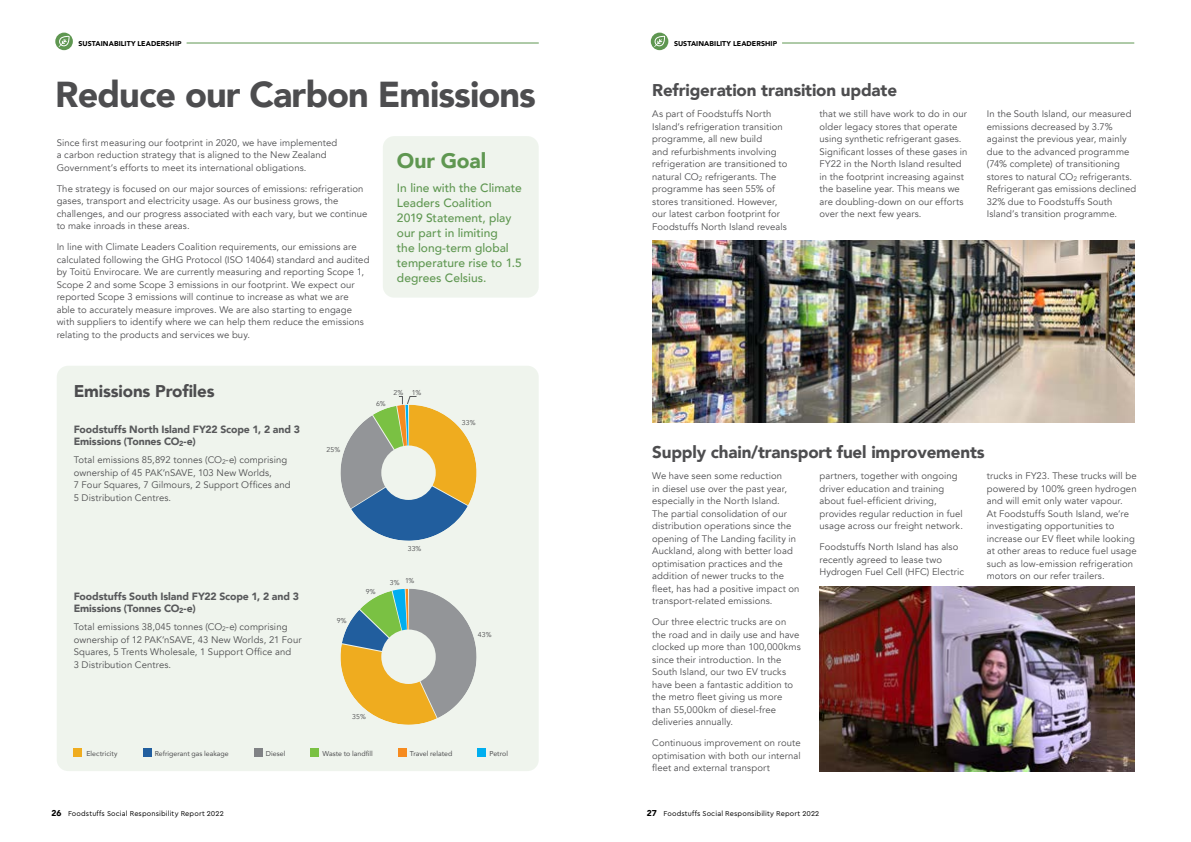
<style>
.page{position:relative;width:1191px;height:842px;background:#fff}
.page>*{position:absolute;margin:0;border:0;box-sizing:border-box;transform-origin:0 0}
.t1{font:900 36px "Avenir";letter-spacing:-.025em;color:#4d4d4f}
.t2{font:900 21px "Avenir";letter-spacing:-.005em;color:#5f9751}
.t3{font:900 17px "Avenir";letter-spacing:-.01em;color:#4d4d4f}
.t4{font:500 12px/15px "Avenir";color:#5f9751}
.t5{font:900 10.5px/12px "Avenir";letter-spacing:-.01em;color:#58595b}
.t6{font:9.5px/12.5px "Avenir";letter-spacing:.01em;color:#4d4d4f}
.t7{font:7.3px "Cera Pro";letter-spacing:.015em;color:#000}
.t8{font:7px "Avenir";color:#4d4d4f}
.t9{font:900 7px "Avenir";letter-spacing:.01em;color:#000}
.t10{font:7px "Avenir";letter-spacing:.015em;color:#4d4d4f}
.s1{font-family:"Avenir";font-weight:900;font-size:8.5px}
</style>
<div class="page">
<hr style="left:187px;top:43px;width:352px;height:1px;background:#5f9751">
<div style="left:55px;top:33px;width:18px;height:17px;background:#5f9751;border-radius:50%"></div>
<svg style="left:59px;top:35px;width:11px;height:12px"></svg>
<hr style="left:782px;top:43px;width:352px;height:1px;background:#5f9751">
<div style="left:651px;top:33px;width:17px;height:17px;background:#5f9751;border-radius:50%"></div>
<svg style="left:654px;top:35px;width:11px;height:12px"></svg>
<div style="left:57px;top:366px;width:482px;height:405px;background:#eff4ed;border-radius:11px"></div>
<div style="left:74px;top:748px;width:8px;height:9px;background:#efac1f"></div>
<div style="left:143px;top:748px;width:8px;height:9px;background:#215e9e"></div>
<div style="left:254px;top:748px;width:8px;height:9px;background:#808285"></div>
<div style="left:310px;top:748px;width:9px;height:9px;background:#7ac143"></div>
<div style="left:398px;top:748px;width:8px;height:9px;background:#f68b1f"></div>
<div style="left:477px;top:748px;width:9px;height:9px;background:#00aeef"></div>
<div style="left:383px;top:136px;width:156px;height:162px;background:#eff4ed;border-radius:11px"></div>
<img style="left:652px;top:241px;width:482px;height:181px">
<img style="left:819px;top:587px;width:315px;height:184px">
<svg style="left:340px;top:396px;width:136px;height:145px"></svg>
<svg style="left:340px;top:589px;width:136px;height:136px"></svg>
<p class="t9" style="left:79px;top:37px;width:105px">SUSTAINABILITY LEADERSHIP</p>
<p class="t9" style="left:674px;top:37px;width:105px">SUSTAINABILITY LEADERSHIP</p>
<h1 class="t1" style="left:55px;top:63px;width:482px">Reduce our Carbon Emissions</h1>
<p class="t6" style="left:57px;top:136px;width:282px">Since first measuring our footprint in 2020, we have implemented a carbon reduction strategy that is aligned to the New Zealand<br>Government’s efforts to meet its international obligations.</p>
<p class="t6" style="left:57px;top:182px;width:312px">The strategy is focused on our major sources of emissions: refrigeration gases, transport and electricity usage. As our business grows, the challenges, and our progress associated with each vary, but we continue to make inroads in these areas.</p>
<p class="t6" style="left:57px;top:241px;width:314px">In line with Climate Leaders Coalition requirements, our emissions are calculated following the GHG Protocol (ISO 14064) standard and audited by Toitū Envirocare. We are currently measuring and reporting Scope 1, Scope 2 and some Scope 3 emissions in our footprint. We expect our reported Scope 3 emissions will continue to increase as what we are able to accurately measure improves. We are also starting to engage with suppliers to identify where we can help them reduce the emissions relating to the products and services we buy.</p>
<h2 class="t2" style="left:397px;top:143px;width:91px">Our Goal</h2>
<p class="t4" style="left:397px;top:180px;width:126px">In line with the Climate<br>Leaders Coalition<br>2019 Statement, play our part in limiting<br>the long-term global temperature rise to 1.5 degrees Celsius.</p>
<h3 class="t3" style="left:74px;top:376px;width:142px">Emissions Profiles</h3>
<p class="t5" style="left:74px;top:423px;width:228px">Foodstuffs North Island FY22 Scope 1, 2 and 3<br>Emissions (Tonnes CO<sub>2</sub>-e)</p>
<p class="t6" style="left:74px;top:454px;width:218px">Total emissions 85,892 tonnes (CO<sub>2</sub>-e) comprising ownership of 45 PAK’nSAVE, 103 New Worlds,<br>7 Four Squares, 7 Gilmours, 2 Support Offices and 5 Distribution Centres.</p>
<p class="t10" style="left:326px;top:445px;width:15px">25%</p>
<p class="t10" style="left:376px;top:400px;width:11px">6%</p>
<p class="t10" style="left:393px;top:388px;width:11px">2%</p>
<p class="t10" style="left:412px;top:388px;width:11px">1%</p>
<p class="t10" style="left:462px;top:419px;width:15px">33%</p>
<p class="t10" style="left:408px;top:545px;width:15px">33%</p>
<p class="t5" style="left:74px;top:590px;width:227px">Foodstuffs South Island FY22 Scope 1, 2 and 3<br>Emissions (Tonnes CO<sub>2</sub>-e)</p>
<p class="t6" style="left:74px;top:621px;width:229px">Total emissions 38,045 tonnes (CO<sub>2</sub>-e) comprising ownership of 12 PAK’nSAVE, 43 New Worlds, 21 Four Squares, 5 Trents Wholesale, 1 Support Office and<br>3 Distribution Centres.</p>
<p class="t10" style="left:337px;top:616px;width:11px">9%</p>
<p class="t10" style="left:366px;top:588px;width:11px">9%</p>
<p class="t10" style="left:390px;top:577px;width:26px">3% 1%</p>
<p class="t10" style="left:352px;top:712px;width:15px">35%</p>
<p class="t10" style="left:478px;top:630px;width:15px">43%</p>
<p class="t8" style="left:86px;top:747px;width:33px">Electricity</p>
<p class="t8" style="left:155px;top:747px;width:76px">Refrigerant gas leakage</p>
<p class="t8" style="left:266px;top:747px;width:21px">Diesel</p>
<p class="t8" style="left:322px;top:747px;width:52px">Waste to landfill</p>
<p class="t8" style="left:410px;top:747px;width:44px">Travel related</p>
<p class="t8" style="left:489px;top:747px;width:20px">Petrol</p>
<h3 class="t3" style="left:652px;top:76px;width:246px">Refrigeration transition update</h3>
<p class="t6" style="left:652px;top:108px;width:137px">As part of Foodstuffs North<br>Island’s refrigeration transition programme, all new build<br>and refurbishments involving refrigeration are transitioned to natural CO<sub>2</sub> refrigerants. The programme has seen 55% of stores transitioned. However, our latest carbon footprint for<br>Foodstuffs North Island reveals</p>
<p class="t6" style="left:819px;top:108px;width:149px">that we still have work to do in our older legacy stores that operate using synthetic refrigerant gases.<br>Significant losses of these gases in FY22 in the North Island resulted in the footprint increasing against the baseline year. This means we are doubling-down on our efforts over the next few years.</p>
<p class="t6" style="left:986px;top:108px;width:151px">In the South Island, our measured emissions decreased by 3.7% against the previous year, mainly due to the advanced programme (74% complete) of transitioning stores to natural CO<sub>2</sub> refrigerants.<br>Refrigerant gas emissions declined<br>32% due to Foodstuffs South<br>Island’s transition programme.</p>
<h3 class="t3" style="left:652px;top:438px;width:334px">Supply chain/transport fuel improvements</h3>
<p class="t6" style="left:652px;top:470px;width:149px">We have seen some reduction<br>in diesel use over the past year, especially in the North Island.<br>The partial consolidation of our distribution operations since the opening of The Landing facility in<br>Auckland, along with better load optimisation practices and the addition of newer trucks to the fleet, has had a positive impact on transport-related emissions.</p>
<p class="t6" style="left:652px;top:616px;width:150px">Our three electric trucks are on the road and in daily use and have clocked up more than 100,000kms since their introduction. In the<br>South Island, our two EV trucks have been a fantastic addition to the metro fleet giving us more than 55,000km of diesel-free deliveries annually.</p>
<p class="t6" style="left:652px;top:737px;width:150px;text-align:justify">Continuous improvement on route optimisation with both our internal fleet and external transport</p>
<p class="t6" style="left:819px;top:470px;width:145px">partners, together with ongoing driver education and training about fuel-efficient driving, provides regular reduction in fuel usage across our freight network.</p>
<p class="t6" style="left:819px;top:541px;width:146px">Foodstuffs North Island has also recently agreed to lease two<br>Hydrogen Fuel Cell (HFC) Electric</p>
<p class="t6" style="left:986px;top:470px;width:151px">trucks in FY23. These trucks will be powered by 100% green hydrogen and will emit only water vapour.<br>At Foodstuffs South Island, we’re investigating opportunities to increase our EV fleet while looking at other areas to reduce fuel usage such as low-emission refrigeration motors on our refer trailers.</p>
<p class="t7" style="left:51px;top:809px;width:174px"><span class="s1">26</span> Foodstuffs Social Responsibility Report 2022</p>
<p class="t7" style="left:647px;top:809px;width:174px"><span class="s1">27</span> Foodstuffs Social Responsibility Report 2022</p>
</div>
